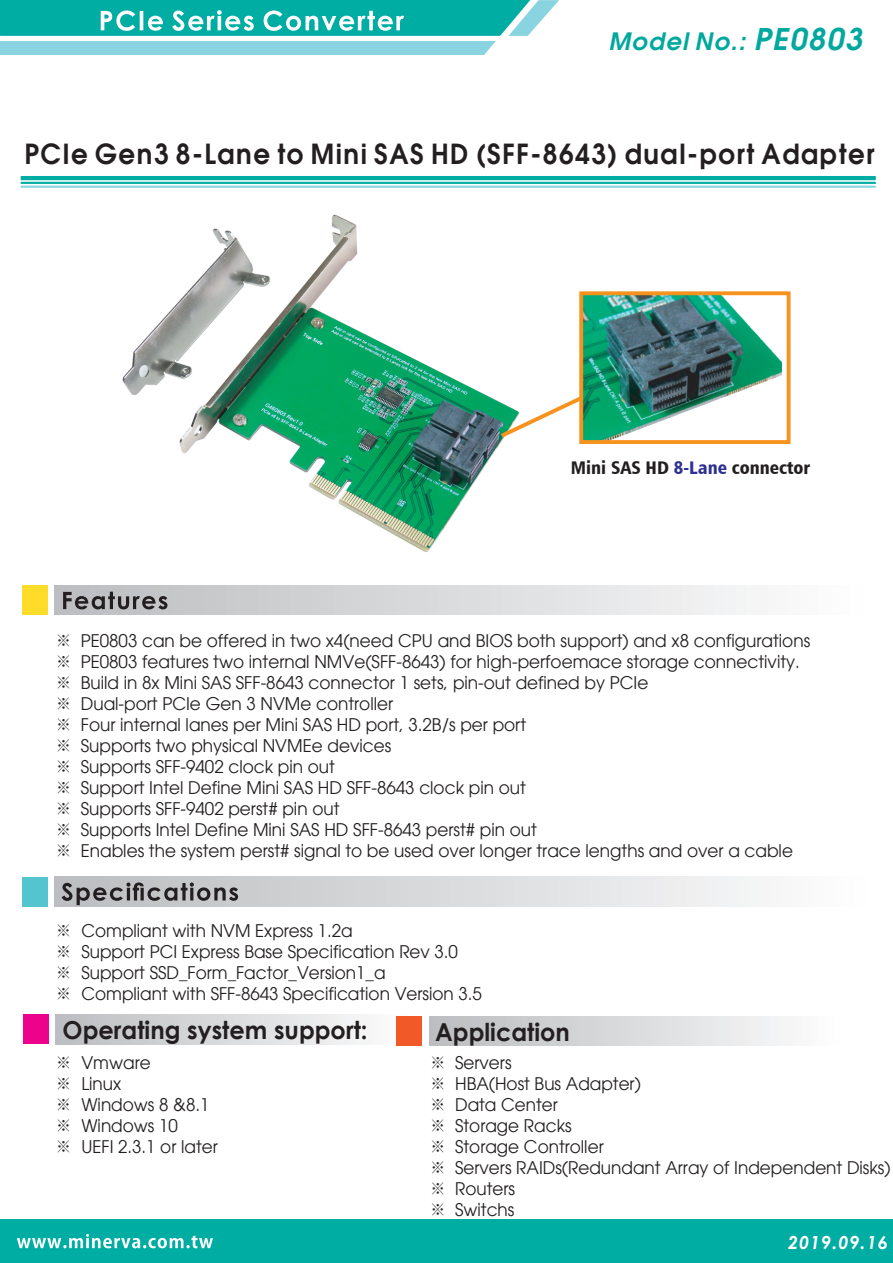
<style>
.page{position:relative;width:893px;height:1263px;background:#fff}
.page>*{position:absolute;margin:0;border:0;box-sizing:border-box;transform-origin:0 0}
.t1{font:600 27.75px "Avant Garde";letter-spacing:.06em;color:#231f20;scale:.94 1}
.t2{font:700 24.75px "Century Gothic";color:#231f20}
.t3{font:italic 600 24px "Avant Garde";letter-spacing:.055em;color:#00a89e}
.t4{font:18.3px "Humanist 777 BT Black Condensed B";color:#231f20}
.t5{font:italic 700 18px "Century Gothic";letter-spacing:.055em;color:#fff}
.t6{font:17.4px/21px "Avant Garde";color:#231f20}
.s1{font-size:30px}
.s2{color:#2e3092}
.s3{font-family:"Adobe Ming Std";font-weight:300}
</style>
<div class="page">
<img style="left:72px;top:180px;width:486px;height:372px">
<hr style="left:21px;top:176px;width:855px;height:4px;background:#00ada2">
<svg style="left:0;top:0;width:559px;height:55px"></svg>
<div style="left:0;top:1220px;width:893px;height:43px;background:#00ada2"></div>
<svg style="left:17px;top:1234px;width:196px;height:14px"></svg>
<hr style="left:21px;top:182px;width:855px;height:2px;background:#00ada2">
<hr style="left:21px;top:186px;width:855px;height:2px;background:#89d4e0">
<img style="left:584px;top:296px;width:198px;height:143px">
<div style="left:579px;top:291px;width:211px;height:153px;border:4px solid #f7931d"></div>
<svg style="left:497px;top:393px;width:89px;height:48px"></svg>
<div style="left:22px;top:585px;width:25px;height:30px;background:#ffdb2a"></div>
<div style="left:55px;top:585px;width:807px;height:30px;background:linear-gradient(to right,#babbbe,#fdfefe)"></div>
<svg style="left:63px;top:592px;width:104px;height:17px;background:#838385"></svg>
<div style="left:22px;top:877px;width:26px;height:29px;background:#54c5cf"></div>
<div style="left:55px;top:877px;width:812px;height:29px;background:linear-gradient(to right,#bbbcbf,#fdfdfe)"></div>
<svg style="left:62px;top:882px;width:176px;height:23px;background:#949496"></svg>
<div style="left:23px;top:1014px;width:25px;height:30px;background:#ed028c"></div>
<div style="left:56px;top:1014px;width:354px;height:30px;background:linear-gradient(to right,#bcbfc2,#fcf9f8)"></div>
<div style="left:397px;top:1016px;width:25px;height:30px;background:#f15929"></div>
<div style="left:429px;top:1016px;width:411px;height:30px;background:linear-gradient(to right,#bbbcbf,#fdfdfe)"></div>
<h3 class="t3" style="left:609px;top:25px;width:254px">Model No.: <span class="s1">PE0803</span></h3>
<h1 class="t1" style="left:24px;top:135px;width:906px">PCIe Gen3 8-Lane to Mini SAS HD (SFF-8643) dual-port Adapter</h1>
<p class="t4" style="left:571px;top:456px;width:241px">Mini SAS HD <span class="s2">8-Lane</span> connector</p>
<p class="t6" style="left:55px;top:631px;width:756px"><span class="s3">※</span> PE0803 can be offered in two x4(need CPU and BIOS both support) and x8 configurations <span class="s3">※</span> PE0803 features two internal NMVe(SFF-8643) for high-perfoemace storage connectivity. <span class="s3">※</span> Build in 8x Mini SAS SFF-8643 connector 1 sets, pin-out defined by PCIe<br><span class="s3">※</span> Dual-port PCIe Gen 3 NVMe controller<br><span class="s3">※</span> Four internal lanes per Mini SAS HD port, 3.2B/s per port<br><span class="s3">※</span> Supports two physical NVMEe devices<br><span class="s3">※</span> Supports SFF-9402 clock pin out<br><span class="s3">※</span> Support Intel Define Mini SAS HD SFF-8643 clock pin out<br><span class="s3">※</span> Supports SFF-9402 perst# pin out<br><span class="s3">※</span> Supports Intel Define Mini SAS HD SFF-8643 perst# pin out<br><span class="s3">※</span> Enables the system perst# signal to be used over longer trace lengths and over a cable</p>
<p class="t6" style="left:55px;top:920px;width:428px"><span class="s3">※</span> Compliant with NVM Express 1.2a<br><span class="s3">※</span> Support PCI Express Base Specification Rev 3.0<br><span class="s3">※</span> Support SSD_Form_Factor_Version1_a<br><span class="s3">※</span> Compliant with SFF-8643 Specification Version 3.5</p>
<h2 class="t2" style="left:63px;top:1011px;width:306px">Operating system support:</h2>
<p class="t6" style="left:55px;top:1052px;width:164px"><span class="s3">※</span> Vmware<br><span class="s3">※</span> Linux<br><span class="s3">※</span> Windows 8 &amp;8.1 <span class="s3">※</span> Windows 10<br><span class="s3">※</span> UEFI 2.3.1 or later</p>
<h2 class="t2" style="left:435px;top:1013px;width:136px">Application</h2>
<p class="t6" style="left:429px;top:1052px;width:463px"><span class="s3">※</span> Servers<br><span class="s3">※</span> HBA(Host Bus Adapter)<br><span class="s3">※</span> Data Center<br><span class="s3">※</span> Storage Racks<br><span class="s3">※</span> Storage Controller<br><span class="s3">※</span> Servers RAIDs(Redundant Array of Independent Disks) <span class="s3">※</span> Routers<br><span class="s3">※</span> Switchs</p>
<p class="t5" style="left:788px;top:1229px;width:101px">2019.09.16</p>
</div>
